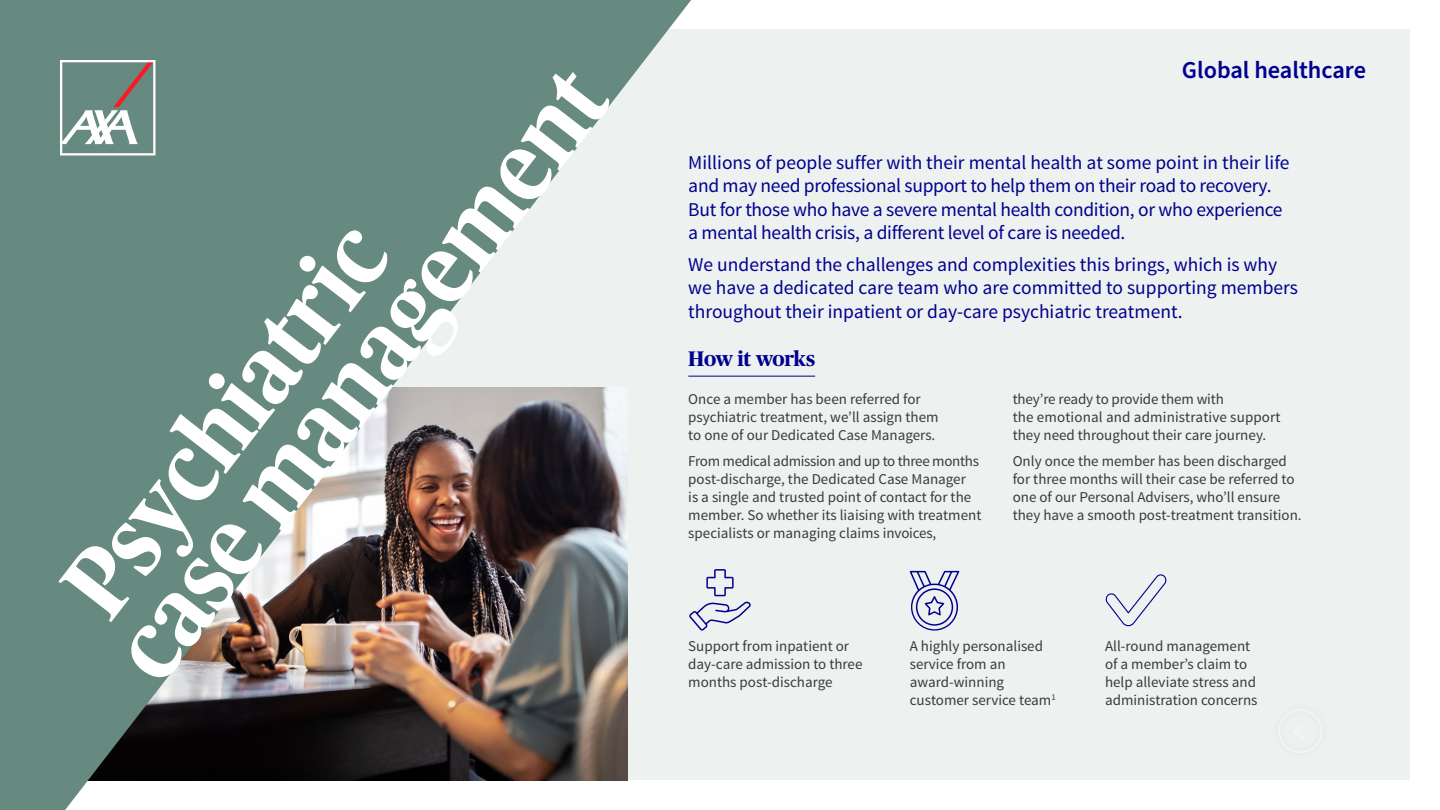
<style>
.page{position:relative;width:1440px;height:810px;background:#fff}
.page>*{position:absolute;margin:0;border:0;box-sizing:border-box;transform-origin:0 0}
.t1{font:700 96px/78.3px "Publico Headline";color:#fff;scale:.93 1}
.t2{font:600 24.22px "Source Sans Pro";color:#00008f}
.t3{font:700 21px "Publico Headline";letter-spacing:-.02em;color:#00008f}
.t4{font:19.5px/23.4px "Source Sans Pro";color:#00008f}
.t5{font:15px/18px "Source Sans Pro";color:#343c3d}
</style>
<div class="page">
<div style="left:0;top:30px;width:1410px;height:750px;background:#edf1f0"></div>
<svg style="left:0;top:0;width:691px;height:810px;fill:#668980"></svg>
<svg style="left:60px;top:60px;width:95px;height:95px;background:#8b9f99"></svg>
<hr style="left:688px;top:376px;width:127px;height:1px;background:#00008f">
<div style="left:1278px;top:709px;width:44px;height:44px;border:1px solid #fff;border-radius:50%"></div>
<svg style="left:1105px;top:574px;width:62px;height:53px"></svg>
<svg style="left:909px;top:571px;width:50px;height:60px"></svg>
<svg style="left:706px;top:569px;width:28px;height:27px"></svg>
<svg style="left:689px;top:602px;width:62px;height:29px"></svg>
<h1 class="t1" style="left:36px;top:589px;width:796px;rotate:-52deg">Psychiatric<br>case management</h1>
<h2 class="t2" style="left:1182px;top:54px;width:186px">Global healthcare</h2>
<p class="t4" style="left:688px;top:151px;width:603px">Millions of people suffer with their mental health at some point in their life and may need professional support to help them on their road to recovery.<br>But for those who have a severe mental health condition, or who experience a mental health crisis, a different level of care is needed.</p>
<h3 class="t4" style="left:688px;top:253px;width:611px">We understand the challenges and complexities this brings, which is why we have a dedicated care team who are committed to supporting members throughout their inpatient or day-care psychiatric treatment.</h3>
<h3 class="t3" style="left:688px;top:344px;width:128px">How it works</h3>
<p class="t5" style="left:688px;top:390px;width:252px">Once a member has been referred for psychiatric treatment, we’ll assign them to one of our Dedicated Case Managers.</p>
<p class="t5" style="left:688px;top:452px;width:295px">From medical admission and up to three months post-discharge, the Dedicated Case Manager<br>is a single and trusted point of contact for the member. So whether its liaising with treatment specialists or managing claims invoices,</p>
<p class="t5" style="left:1013px;top:390px;width:269px">they’re ready to provide them with<br>the emotional and administrative support they need throughout their care journey.</p>
<p class="t5" style="left:1013px;top:452px;width:290px">Only once the member has been discharged for three months will their case be referred to one of our Personal Advisers, who’ll ensure they have a smooth post-treatment transition.</p>
<p class="t5" style="left:688px;top:638px;width:176px">Support from inpatient or day-care admission to three months post-discharge</p>
<p class="t5" style="left:910px;top:638px;width:147px">A highly personalised service from an award-winning customer service team<sup>1</sup></p>
<p class="t5" style="left:1105px;top:638px;width:154px">All-round management of a member’s claim to help alleviate stress and administration concerns</p>
</div>
